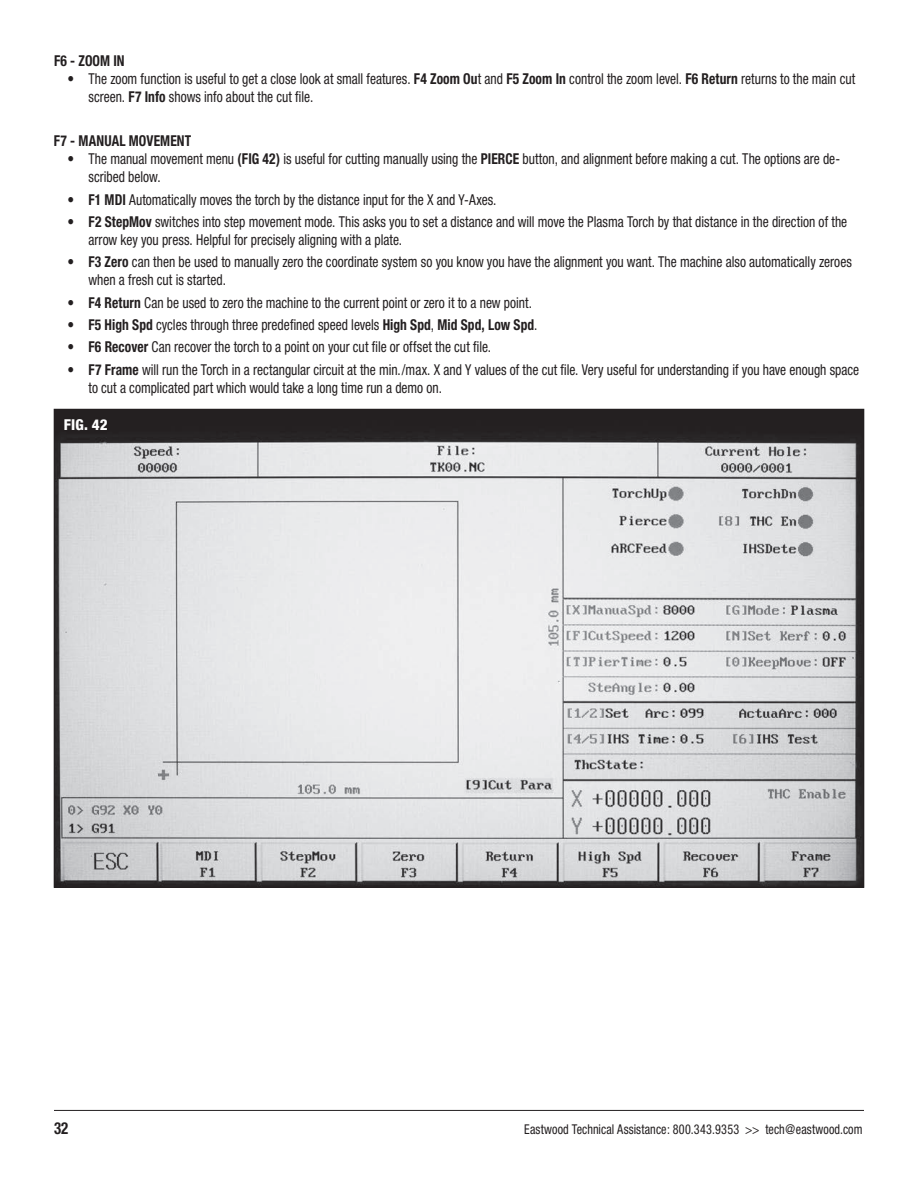
<style>
.page{position:relative;width:918px;height:1188px;background:#fff}
.page>*{position:absolute;margin:0;border:0;box-sizing:border-box;transform-origin:0 0}
.t1{font:700 condensed 16.5px "Helvetica Neue";color:#231f20;scale:.9 1}
.t2{font:condensed 15px/18px "Helvetica Neue";color:#231f20;scale:.9 1}
.t3{font:700 condensed 15px "Helvetica Neue";letter-spacing:.01em;color:#231f20;scale:.9 1}
.t4{font:800 condensed 15px "Helvetica Neue";color:#fff}
.t5{font:condensed 13.5px "Helvetica Neue";letter-spacing:.01em;color:#231f20;scale:.9 1}
.s1{font-weight:700}
</style>
<div class="page">
<hr style="left:54px;top:1110px;width:810px;height:1px;background:#231f20">
<img style="left:56px;top:411px;width:806px;height:475px">
<svg style="left:62px;top:409px;width:49px;height:24px"></svg>
<p class="t3" style="left:54px;top:51px;width:80px">F6 - ZOOM IN</p>
<p class="t2" style="left:88px;top:69px;width:854px;text-indent:-21px">• The zoom function is useful to get a close look at small features. <span class="s1">F4 Zoom Ou</span>t and <span class="s1">F5 Zoom In</span> control the zoom level. <span class="s1">F6 Return</span> returns to the main cut screen. <span class="s1">F7 Info</span> shows info about the cut file.</p>
<p class="t3" style="left:54px;top:132px;width:154px">F7 - MANUAL MOVEMENT</p>
<p class="t2" style="left:88px;top:150px;width:837px;text-indent:-21px">• The manual movement menu <span class="s1">(FIG 42)</span> is useful for cutting manually using the <span class="s1">PIERCE</span> button, and alignment before making a cut. The options are de&shy;scribed below.</p>
<p class="t2" style="left:67px;top:190px;width:478px">• <span class="s1">F1 MDI</span> Automatically moves the torch by the distance input for the X and Y-Axes.</p>
<p class="t2" style="left:88px;top:213px;width:845px;text-indent:-21px">• <span class="s1">F2 StepMov</span> switches into step movement mode. This asks you to set a distance and will move the Plasma Torch by that distance in the direction of the arrow key you press. Helpful for precisely aligning with a plate.</p>
<p class="t2" style="left:88px;top:253px;width:850px;text-indent:-21px">• <span class="s1">F3 Zero</span> can then be used to manually zero the coordinate system so you know you have the alignment you want. The machine also automatically zeroes when a fresh cut is started.</p>
<p class="t2" style="left:67px;top:293px;width:518px">• <span class="s1">F4 Return</span> Can be used to zero the machine to the current point or zero it to a new point.</p>
<p class="t2" style="left:67px;top:315px;width:524px">• <span class="s1">F5 High Spd</span> cycles through three predefined speed levels <span class="s1">High Spd</span>, <span class="s1">Mid Spd, Low Spd</span>.</p>
<p class="t2" style="left:67px;top:338px;width:472px">• <span class="s1">F6 Recover</span> Can recover the torch to a point on your cut file or offset the cut file.</p>
<p class="t2" style="left:88px;top:360px;width:858px;text-indent:-21px">• <span class="s1">F7 Frame</span> will run the Torch in a rectangular circuit at the min./max. X and Y values of the cut file. Very useful for understanding if you have enough space to cut a complicated part which would take a long time run a demo on.</p>
<p class="t4" style="left:64px;top:415px;width:45px">FIG. 42</p>
<p class="t1" style="left:54px;top:1118px;width:18px">32</p>
<p class="t5" style="left:524px;top:1121px;width:377px">Eastwood Technical Assistance: 800.343.9353 &gt;&gt; tech@eastwood.com</p>
</div>
